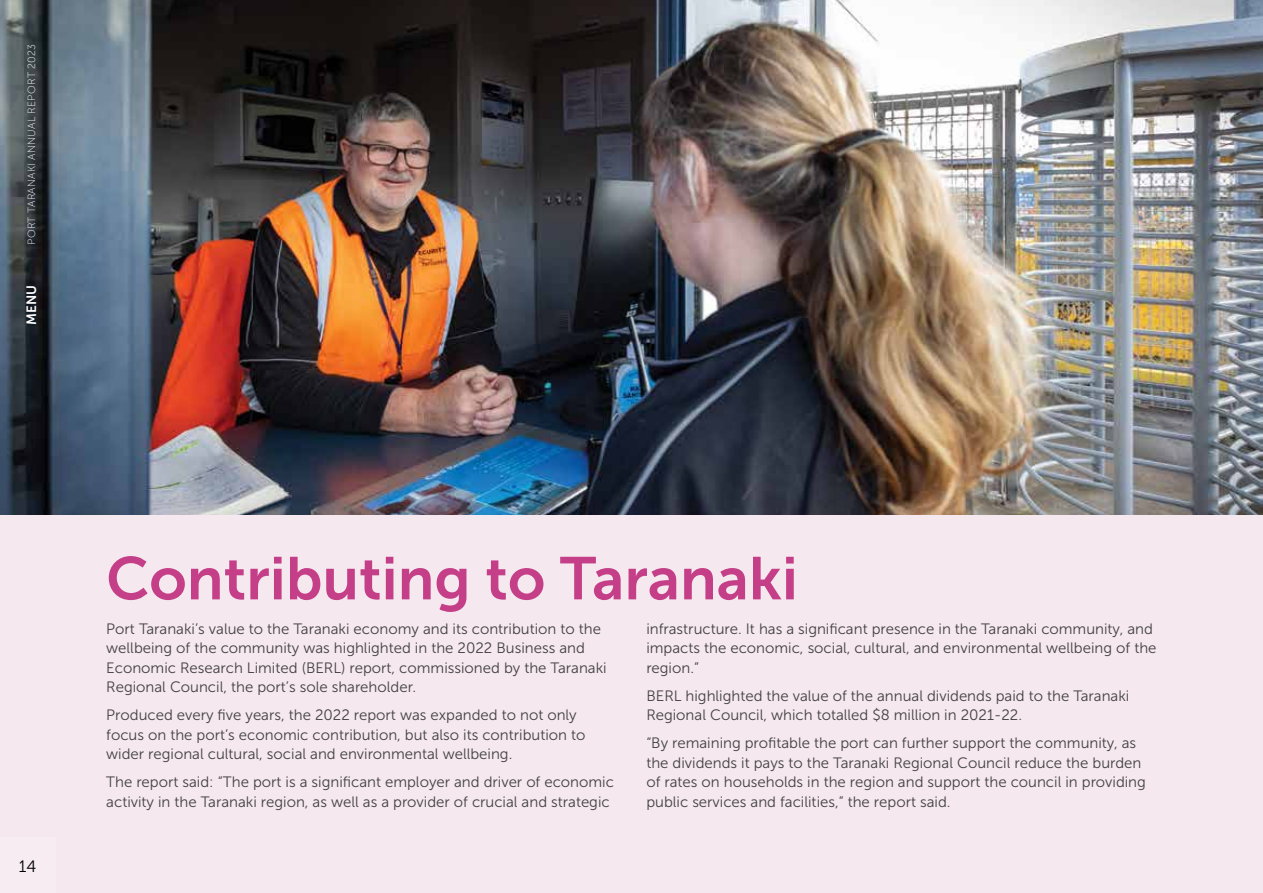
<style>
.page{position:relative;width:1263px;height:893px;background:#f5e8ee}
.page>*{position:absolute;margin:0;border:0;box-sizing:border-box;transform-origin:0 0}
.t1{font:60px "Museo Sans 700";color:#c43e88}
.t2{font:16.5px "Museo Sans 300";color:#000}
.t3{font:15px/19.5px "Museo Sans 300";color:#414042}
.t4{font:13.5px "Museo Sans 700";color:#fff}
.t5{font:10.5px "Museo Sans 100";letter-spacing:.025em;color:#fff}
</style>
<div class="page">
<img style="left:0;top:0;width:1263px;height:514px">
<div style="left:0;top:838px;width:55px;height:55px;background:#f6ecf1"></div>
<p class="t5" style="left:26px;top:245px;width:202px;rotate:-90deg">PORT TARANAKI ANNUAL REPORT 2023</p>
<p class="t4" style="left:24px;top:325px;width:42px;rotate:-90deg">MENU</p>
<p class="t2" style="left:19px;top:857px;width:19px">14</p>
<h1 class="t1" style="left:106px;top:545px;width:693px">Contributing to Taranaki</h1>
<p class="t3" style="left:106px;top:619px;width:502px">Port Taranaki’s value to the Taranaki economy and its contribution to the wellbeing of the community was highlighted in the 2022 Business and Economic Research Limited (BERL) report, commissioned by the Taranaki Regional Council, the port’s sole shareholder.</p>
<p class="t3" style="left:106px;top:705px;width:481px">Produced every five years, the 2022 report was expanded to not only focus on the port’s economic contribution, but also its contribution to wider regional cultural, social and environmental wellbeing.</p>
<p class="t3" style="left:106px;top:772px;width:509px">The report said: “The port is a significant employer and driver of economic activity in the Taranaki region, as well as a provider of crucial and strategic</p>
<p class="t3" style="left:646px;top:619px;width:512px">infrastructure. It has a significant presence in the Taranaki community, and impacts the economic, social, cultural, and environmental wellbeing of the region.”</p>
<p class="t3" style="left:646px;top:686px;width:485px">BERL highlighted the value of the annual dividends paid to the Taranaki<br>Regional Council, which totalled $8 million in 2021-22.</p>
<p class="t3" style="left:646px;top:733px;width:501px">“By remaining profitable the port can further support the community, as the dividends it pays to the Taranaki Regional Council reduce the burden of rates on households in the region and support the council in providing public services and facilities,” the report said.</p>
</div>
